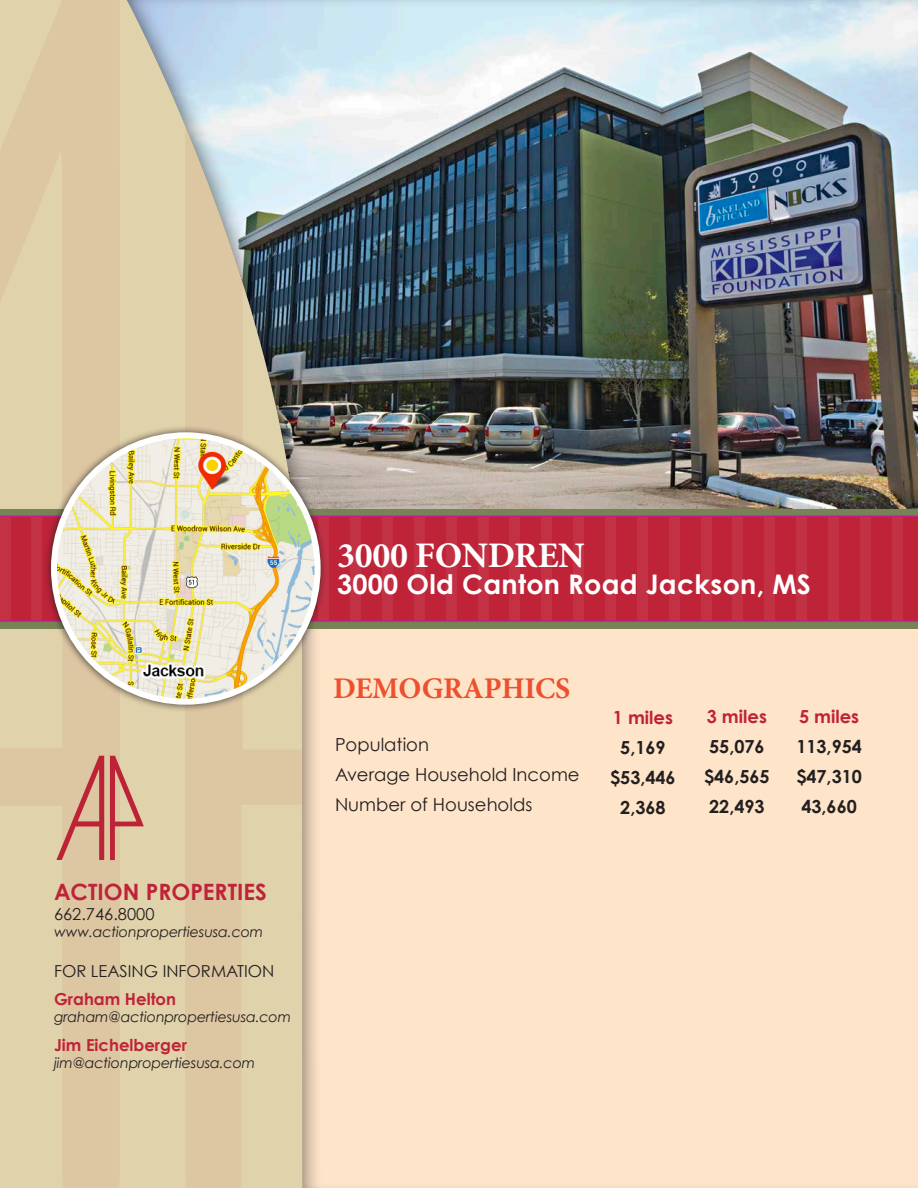
<style>
.page{position:relative;width:918px;height:1188px;background:#fff}
.page>*{position:absolute;margin:0;border:0;box-sizing:border-box;transform-origin:0 0}
.t1{font:700 36px "Minion Pro";letter-spacing:-.01em;color:#fff}
.t2{font:700 30px "Minion Pro";letter-spacing:-.01em;color:#ed502e}
.t3{font:700 27px "Century Gothic";letter-spacing:.01em;color:#fff}
.t4{font:700 22.5px "Century Gothic";color:#bf2338}
.t5{font:700 18px "Century Gothic";color:#231f20}
.t6{font:18px "Century Gothic";color:#231f20}
.t7{font:700 18px "Century Gothic";color:#bf2338}
.t8{font:16.5px "Century Gothic";color:#231f20}
.t9{font:700 16.5px "Century Gothic";color:#bf2338}
.t10{font:italic 14.25px "Century Gothic";letter-spacing:-.01em;color:#231f20}
</style>
<div class="page">
<svg style="left:0;top:0;width:120px;height:1188px;fill:#ddc6a2"></svg>
<div style="left:120px;top:0;width:798px;height:1188px;background:#231f20;opacity:.61"></div>
<div style="left:0;top:509px;width:918px;height:120px;background:#778355"></div>
<svg style="left:110px;top:756px;width:34px;height:104px"></svg>
<svg style="left:56px;top:756px;width:48px;height:104px"></svg>
<svg style="left:0;top:515px;width:918px;height:107px"></svg>
<div style="left:44px;top:425px;width:284px;height:287px;background:#231f20;opacity:.75"></div>
<img style="left:54px;top:435px;width:264px;height:267px">
<div style="left:51px;top:432px;width:270px;height:273px;border:6px solid #fff;border-radius:50%"></div>
<p class="t4" style="left:54px;top:878px;width:214px">ACTION PROPERTIES</p>
<p class="t8" style="left:54px;top:904px;width:102px">662.746.8000</p>
<p class="t10" style="left:54px;top:923px;width:211px">www.actionpropertiesusa.com</p>
<p class="t8" style="left:54px;top:961px;width:222px">FOR LEASING INFORMATION</p>
<p class="t9" style="left:54px;top:989px;width:124px">Graham Helton</p>
<p class="t10" style="left:54px;top:1009px;width:239px">graham@actionpropertiesusa.com</p>
<p class="t9" style="left:54px;top:1035px;width:134px">Jim Eichelberger</p>
<p class="t10" style="left:54px;top:1054px;width:203px">jim@actionpropertiesusa.com</p>
<p class="t1" style="left:337px;top:530px;width:249px">3000 FONDREN</p>
<p class="t3" style="left:337px;top:567px;width:475px">3000 Old Canton Road Jackson, MS</p>
<p class="t2" style="left:333px;top:668px;width:239px">DEMOGRAPHICS</p>
<p class="t6" style="left:335px;top:734px;width:96px">Population</p>
<p class="t6" style="left:335px;top:764px;width:246px">Average Household Income</p>
<p class="t6" style="left:335px;top:794px;width:199px">Number of Households</p>
<p class="t7" style="left:613px;top:706px;width:62px">1 miles</p>
<p class="t5" style="left:620px;top:736px;width:47px">5,169</p>
<p class="t5" style="left:610px;top:766px;width:67px">$53,446</p>
<p class="t5" style="left:620px;top:796px;width:47px">2,368</p>
<p class="t7" style="left:707px;top:705px;width:62px">3 miles</p>
<p class="t5" style="left:709px;top:735px;width:57px">55,076</p>
<p class="t5" style="left:704px;top:765px;width:67px">$46,565</p>
<p class="t5" style="left:709px;top:795px;width:57px">22,493</p>
<p class="t7" style="left:799px;top:705px;width:62px">5 miles</p>
<p class="t5" style="left:796px;top:735px;width:67px">113,954</p>
<p class="t5" style="left:796px;top:765px;width:67px">$47,310</p>
<p class="t5" style="left:801px;top:795px;width:57px">43,660</p>
</div>
